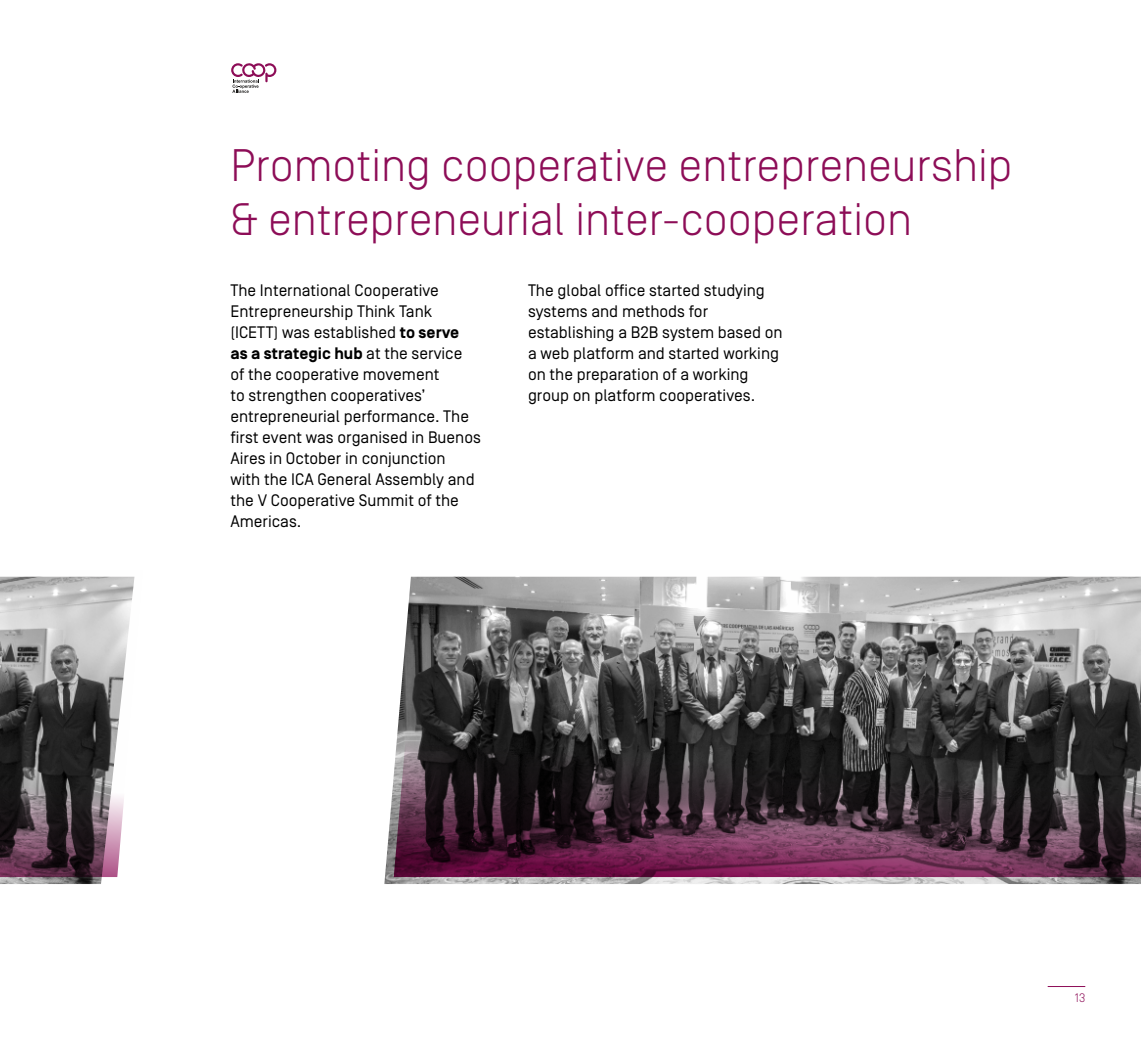
<style>
.page{position:relative;width:1141px;height:1042px;background:#fff}
.page>*{position:absolute;margin:0;border:0;box-sizing:border-box;transform-origin:0 0}
.t1{font:300 45.5px/54.6px "Simplon BP";color:#8d0d57}
.t2{font:16.62px/21px "Simplon BP Regular";color:#000}
.t3{font:300 12.25px "Simplon BP";color:#8d0d57}
.s1{font-family:"Simplon BP";font-weight:700}
</style>
<div class="page">
<svg style="left:231px;top:63px;width:45px;height:30px"></svg>
<img style="left:384px;top:774px;width:757px;height:110px">
<svg style="left:394px;top:576px;width:747px;height:301px;background:#62575d"></svg>
<img style="left:0;top:877px;width:102px;height:7px">
<svg style="left:0;top:576px;width:135px;height:301px;background:#7d787b"></svg>
<hr style="left:1048px;top:986px;width:37px;height:1px;background:#8d0d57">
<p class="t1" style="left:230px;top:137px;width:784px">Promoting cooperative entrepreneurship &amp; entrepreneurial inter-cooperation</p>
<p class="t2" style="left:230px;top:280px;width:252px">The International Cooperative<br>Entrepreneurship Think Tank (ICETT) was established <span class="s1">to serve<br>as a strategic hub</span> at the service<br>of the cooperative movement<br>to strengthen cooperatives’ entrepreneurial performance. The first event was organised in Buenos<br>Aires in October in conjunction<br>with the ICA General Assembly and the V Cooperative Summit of the<br>Americas.</p>
<p class="t2" style="left:528px;top:280px;width:256px">The global office started studying systems and methods for establishing a B2B system based on a web platform and started working on the preparation of a working group on platform cooperatives.</p>
<p class="t3" style="left:1075px;top:990px;width:12px">13</p>
</div>
